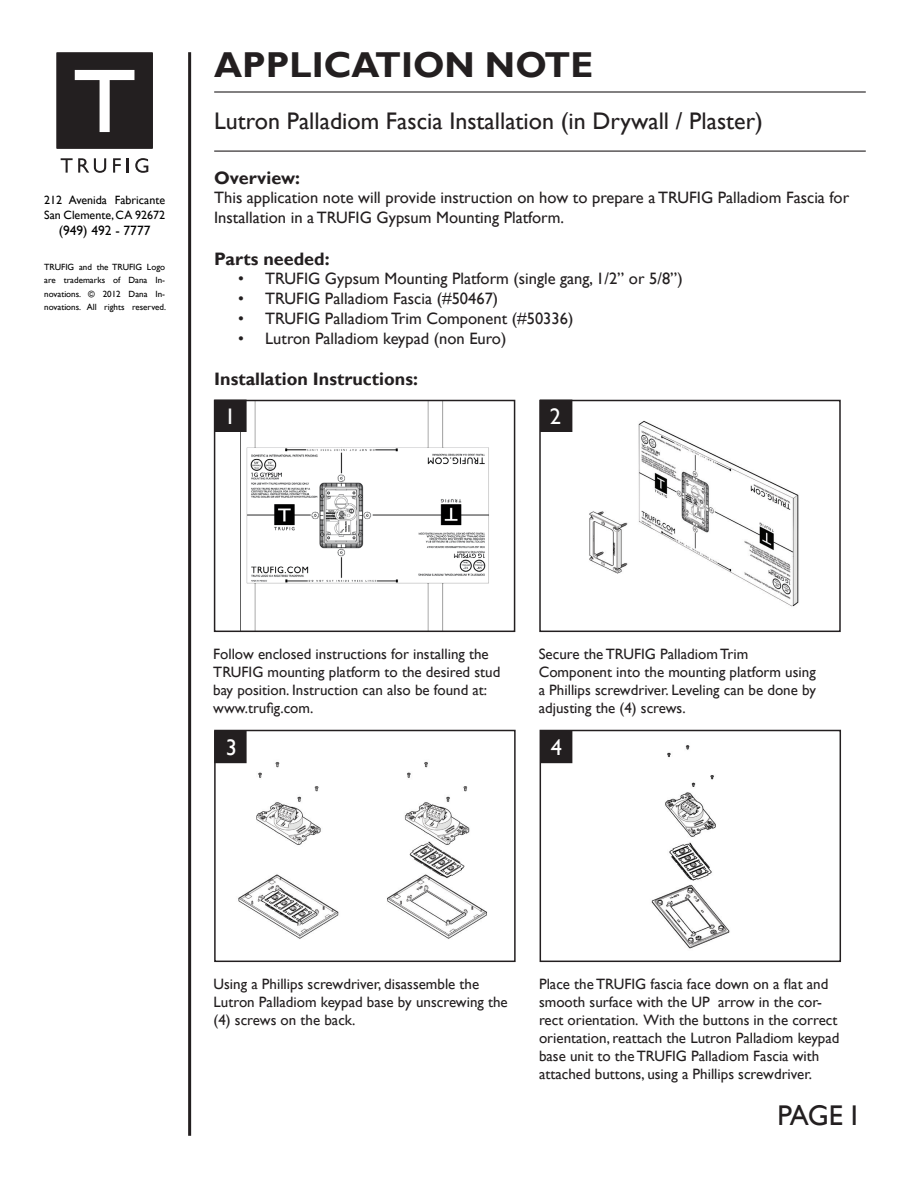
<style>
.page{position:relative;width:918px;height:1188px;background:#fff}
.page>*{position:absolute;margin:0;border:0;box-sizing:border-box;transform-origin:0 0}
.t1{font:700 36px "Gill Sans";color:#231f20}
.t2{font:28.5px "Gill Sans";color:#231f20}
.t3{font:24px "Gill Sans";color:#231f20}
.t4{font:22.5px "Gill Sans";color:#fff}
.t5{font:700 18px "Gill Sans";color:#231f20}
.t6{font:16.5px/19.8px "Gill Sans";color:#231f20}
.t7{font:15px/18px "Gill Sans";color:#231f20}
.t8{font:13.5px "Gill Sans";color:#000}
.t9{font:12px "Gill Sans";color:#000}
.t10{font:9px/13.5px "Gill Sans";color:#000;text-align:justify}
</style>
<div class="page">
<hr style="left:188px;top:52px;width:3px;height:1084px;background:#231f20">
<svg style="left:56px;top:52px;width:97px;height:97px;background:#3e3b3c"></svg>
<svg style="left:61px;top:158px;width:45px;height:15px"></svg>
<svg style="left:113px;top:158px;width:8px;height:15px"></svg>
<svg style="left:127px;top:158px;width:2px;height:15px"></svg>
<svg style="left:135px;top:158px;width:13px;height:15px"></svg>
<hr style="left:214px;top:91px;width:652px;height:2px;background:#231f20">
<hr style="left:214px;top:151px;width:652px;height:1px;background:#231f20">
<img style="left:240px;top:403px;width:249px;height:226px">
<div style="left:214px;top:400px;width:301px;height:232px;border:2px solid #231f20"></div>
<img style="left:572px;top:418px;width:227px;height:189px">
<div style="left:539px;top:400px;width:302px;height:232px;border:2px solid #231f20"></div>
<img style="left:234px;top:762px;width:253px;height:177px">
<div style="left:214px;top:730px;width:302px;height:232px;border:2px solid #231f20"></div>
<img style="left:543px;top:733px;width:187px;height:216px">
<div style="left:540px;top:730px;width:301px;height:232px;border:2px solid #231f20"></div>
<div style="left:215px;top:400px;width:31px;height:31px;background:#231f20"></div>
<div style="left:214px;top:400px;width:33px;height:32px;border:2px solid #231f20"></div>
<div style="left:541px;top:400px;width:31px;height:31px;background:#231f20"></div>
<div style="left:540px;top:400px;width:32px;height:32px;border:2px solid #231f20"></div>
<div style="left:215px;top:732px;width:31px;height:30px;background:#231f20"></div>
<div style="left:214px;top:731px;width:33px;height:32px;border:2px solid #231f20"></div>
<div style="left:541px;top:732px;width:31px;height:30px;background:#231f20"></div>
<div style="left:540px;top:731px;width:32px;height:32px;border:2px solid #231f20"></div>
<p class="t9" style="left:44px;top:193px;width:122px">212 Avenida Fabricante</p>
<p class="t9" style="left:44px;top:208px;width:122px">San Clemente, CA 92672</p>
<p class="t8" style="left:59px;top:223px;width:93px">(949) 492 - 7777</p>
<p class="t10" style="left:44px;top:260px;width:123px">TRUFIG and the TRUFIG Logo are trademarks of Dana In&shy;novations. © 2012 Dana In&shy;novations. All rights reserved.</p>
<p class="t1" style="left:214px;top:43px;width:381px">APPLICATION NOTE</p>
<p class="t3" style="left:214px;top:107px;width:550px">Lutron Palladiom Fascia Installation (in Drywall / Plaster)</p>
<p class="t5" style="left:214px;top:167px;width:87px">Overview:</p>
<p class="t6" style="left:214px;top:188px;width:637px">This application note will provide instruction on how to prepare a TRUFIG Palladiom Fascia for<br>Installation in a TRUFIG Gypsum Mounting Platform.</p>
<p class="t5" style="left:214px;top:248px;width:117px">Parts needed:</p>
<p class="t6" style="left:238px;top:269px;width:446px">• TRUFIG Gypsum Mounting Platform (single gang, 1/2” or 5/8”)</p>
<p class="t6" style="left:238px;top:289px;width:262px">• TRUFIG Palladiom Fascia (#50467)</p>
<p class="t6" style="left:238px;top:309px;width:337px">• TRUFIG Palladiom Trim Component (#50336)</p>
<p class="t6" style="left:238px;top:329px;width:270px">• Lutron Palladiom keypad (non Euro)</p>
<p class="t5" style="left:214px;top:368px;width:205px">Installation Instructions:</p>
<p class="t4" style="left:224px;top:403px;width:13px">1</p>
<p class="t4" style="left:550px;top:403px;width:13px">2</p>
<p class="t7" style="left:213px;top:645px;width:289px">Follow enclosed instructions for installing the<br>TRUFIG mounting platform to the desired stud bay position. Instruction can also be found at:</p>
<p class="t7" style="left:213px;top:699px;width:102px">www.trufig.com.</p>
<p class="t7" style="left:539px;top:645px;width:279px">Secure the TRUFIG Palladiom Trim Component into the mounting platform using a Phillips screwdriver. Leveling can be done by adjusting the (4) screws.</p>
<p class="t4" style="left:226px;top:734px;width:13px">3</p>
<p class="t4" style="left:551px;top:734px;width:13px">4</p>
<p class="t7" style="left:214px;top:975px;width:296px">Using a Phillips screwdriver, disassemble the<br>Lutron Palladiom keypad base by unscrewing the (4) screws on the back.</p>
<p class="t7" style="left:539px;top:975px;width:302px">Place the TRUFIG fascia face down on a flat and smooth surface with the UP arrow in the cor&shy;rect orientation. With the buttons in the correct orientation, reattach the Lutron Palladiom keypad base unit to the TRUFIG Palladiom Fascia with attached buttons, using a Phillips screwdriver.</p>
<p class="t2" style="left:778px;top:1099px;width:82px">PAGE I</p>
</div>
